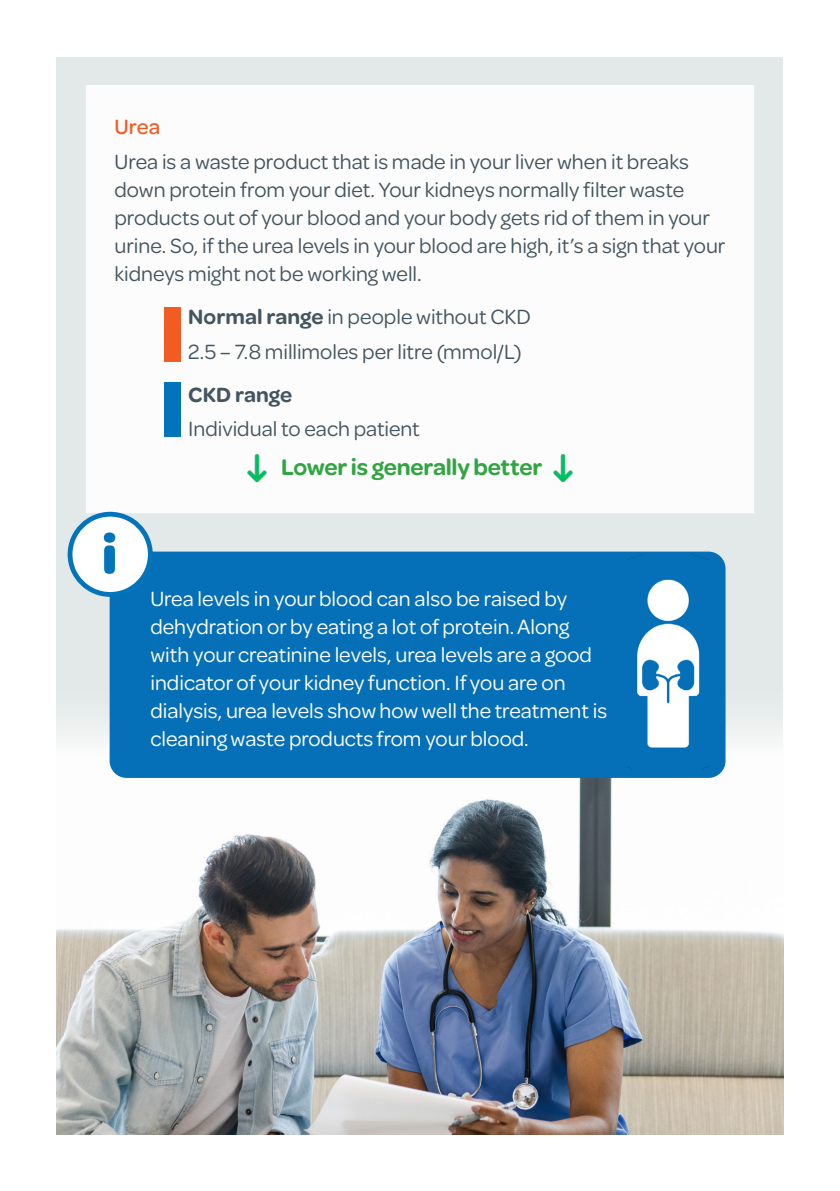
<style>
.page{position:relative;width:840px;height:1191px;background:#fff}
.page>*{position:absolute;margin:0;border:0;box-sizing:border-box;transform-origin:0 0}
.t1{font:700 56px "Omnes";color:#0174bc}
.t2{font:600 24px "Omnes";letter-spacing:-.01em;color:#32a543}
.t3{font:22px/28px "Omnes";color:#45555f}
.t4{font:22px/28px "Omnes";color:#fff}
.t5{font:600 22px "Omnes";color:#45555f}
.t6{font:500 22px "Omnes";color:#f25b21}
.s1{font-weight:600}
</style>
<div class="page">
<div style="left:57px;top:57px;width:725px;height:1077px;background:#e2e9e8"></div>
<img style="left:57px;top:674px;width:725px;height:460px">
<div style="left:86px;top:85px;width:667px;height:428px;background:#fcfcfc"></div>
<div style="left:110px;top:551px;width:615px;height:227px;background:#0570b7;border-radius:17px"></div>
<div style="left:164px;top:307px;width:16px;height:55px;background:#f25b21"></div>
<div style="left:164px;top:382px;width:16px;height:55px;background:#0174bc"></div>
<img style="left:627px;top:554px;width:82px;height:214px">
<div style="left:70px;top:514px;width:80px;height:80px;background:#fff;border-radius:50%"></div>
<div style="left:68px;top:512px;width:85px;height:85px;border:5px solid #0174bc;border-radius:50%"></div>
<img style="left:547px;top:452px;width:31px;height:31px">
<img style="left:241px;top:452px;width:31px;height:31px">
<p class="t6" style="left:114px;top:112px;width:47px">Urea</p>
<p class="t3" style="left:114px;top:147px;width:612px">Urea is a waste product that is made in your liver when it breaks down protein from your diet. Your kidneys normally filter waste products out of your blood and your body gets rid of them in your urine. So, if the urea levels in your blood are high, it’s a sign that your kidneys might not be working well.</p>
<p class="t3" style="left:188px;top:301px;width:344px"><span class="s1">Normal range</span> in people without CKD</p>
<p class="t3" style="left:188px;top:336px;width:335px">2.5 – 7.8 millimoles per litre (mmol/L)</p>
<p class="t5" style="left:188px;top:379px;width:105px">CKD range</p>
<p class="t3" style="left:188px;top:414px;width:233px">Individual to each patient</p>
<p class="t1" style="left:102px;top:515px;width:17px">i</p>
<p class="t2" style="left:281px;top:450px;width:262px">Lower is generally better</p>
<p class="t4" style="left:150px;top:583px;width:458px">Urea levels in your blood can also be raised by dehydration or by eating a lot of protein. Along with your creatinine levels, urea levels are a good indicator of your kidney function. If you are on dialysis, urea levels show how well the treatment is cleaning waste products from your blood.</p>
</div>
